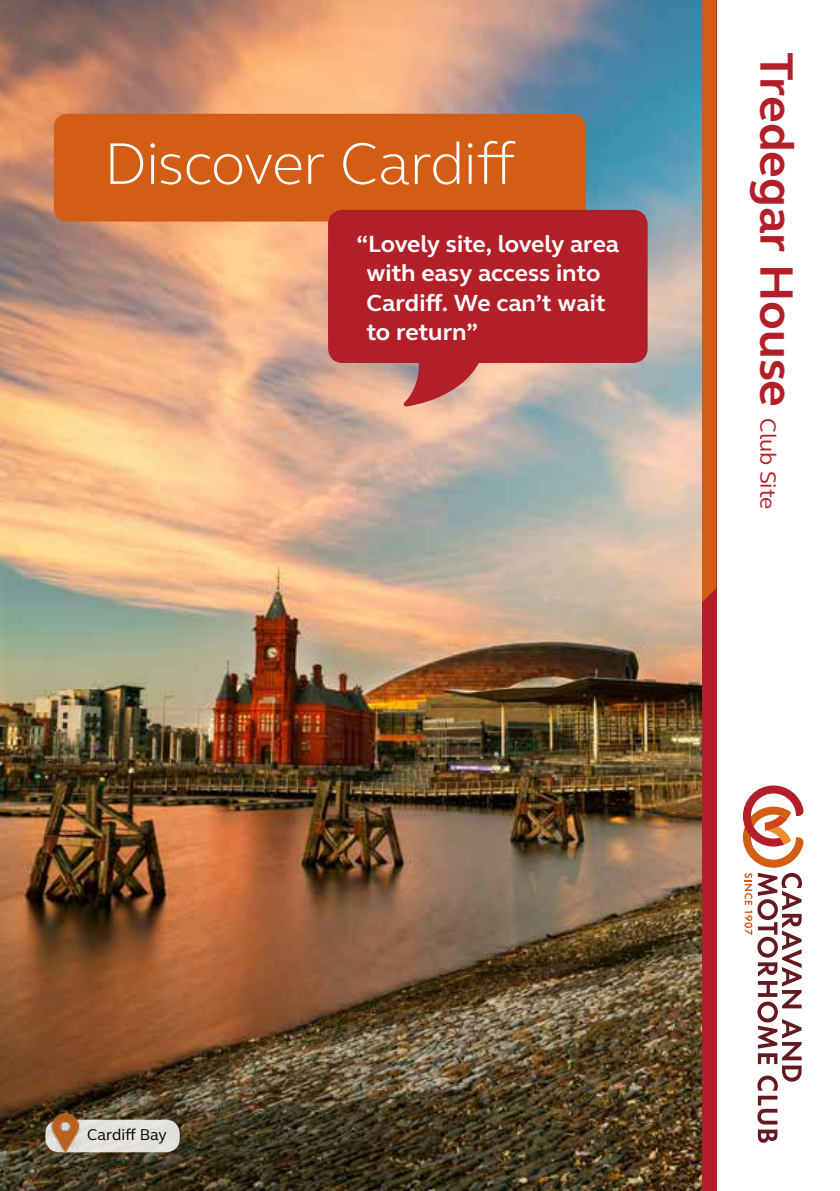
<style>
.page{position:relative;width:840px;height:1191px;background:#fff}
.page>*{position:absolute;margin:0;border:0;box-sizing:border-box;transform-origin:0 0}
.t1{font:300 60px "FS Elliot";letter-spacing:-.015em;color:#fff}
.t2{font:700 48px "FS Elliot";letter-spacing:-.005em;color:#b31f29}
.t3{font:700 24px/29.6px "FS Elliot";letter-spacing:-.005em;color:#fff}
.t4{font:16px "FS Elliot";color:#000}
.s1{font-weight:400;font-size:22.6px}
</style>
<div class="page">
<img style="left:1px;top:0;width:700px;height:1191px">
<div style="left:54px;top:114px;width:531px;height:107px;background:#d25e15;border-radius:13px"></div>
<svg style="left:742px;top:785px;width:61px;height:82px"></svg>
<svg style="left:744px;top:873px;width:57px;height:269px"></svg>
<div style="left:328px;top:210px;width:319px;height:153px;background:#b31f29;border-radius:15px"></div>
<svg style="left:402px;top:363px;width:77px;height:44px;background:#c36462"></svg>
<div style="left:701px;top:0;width:14px;height:1191px;background:#b31f29"></div>
<svg style="left:701px;top:0;width:14px;height:602px;background:#ca692b"></svg>
<div style="left:45px;top:1119px;width:135px;height:33px;background:#e3e1dd;border-radius:14px"></div>
<img style="left:46px;top:1111px;width:45px;height:43px">
<h1 class="t1" style="left:104px;top:123px;width:413px">Discover Cardiff</h1>
<p class="t3" style="left:366px;top:228px;width:254px;text-indent:-10px">“Lovely site, lovely area with easy access into<br>Cardiff. We can’t wait to return”</p>
<h2 class="t2" style="left:808px;top:52px;width:458px;rotate:90deg">Tredegar House <span class="s1">Club Site</span></h2>
<p class="t4" style="left:87px;top:1124px;width:81px">Cardiff Bay</p>
</div>
